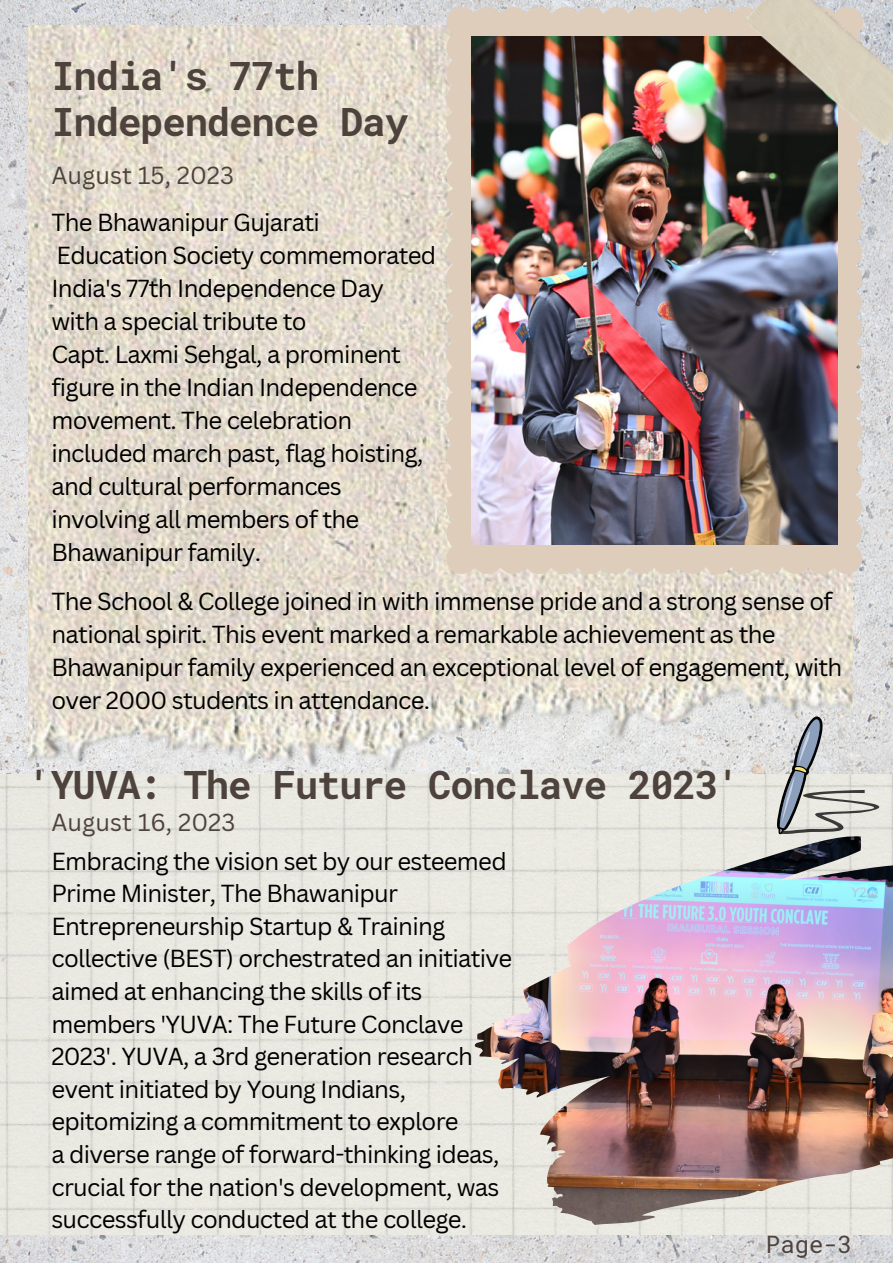
<style>
.page{position:relative;width:893px;height:1264px;background:#fff}
.page>*{position:absolute;margin:0;border:0;box-sizing:border-box;transform-origin:0 0}
.t1{font:700 39px/46px "Roboto Mono";letter-spacing:-.03em;color:#4d433c}
.t2{font:24px/32.5px "Canva Sans";letter-spacing:-.03em;color:#000}
.t3{font:24px "Canva Sans";color:#4d433c}
.t4{font:24px "Roboto Mono";color:#4d433c}
</style>
<div class="page">
<img style="left:0;top:0;width:892px;height:1262px">
<img style="left:0;top:774px;width:892px;height:460px">
<img style="left:28px;top:26px;width:824px;height:870px">
<img style="left:475px;top:836px;width:417px;height:388px">
<svg style="left:776px;top:716px;width:116px;height:119px;background:#c6c7c6"></svg>
<svg style="left:446px;top:7px;width:416px;height:567px;background:#dacaba"></svg>
<img style="left:472px;top:37px;width:365px;height:507px">
<img style="left:740px;top:0;width:152px;height:149px">
<p class="t1" style="left:51px;top:51px;width:358px">India's 77th<br>Independence Day</p>
<p class="t3" style="left:51px;top:158px;width:184px">August 15, 2023</p>
<p class="t2" style="left:51px;top:205px;width:270px">The Bhawanipur Gujarati</p>
<p class="t2" style="left:57px;top:238px;width:381px">Education Society commemorated</p>
<p class="t2" style="left:51px;top:271px;width:334px">India's 77th Independence Day</p>
<p class="t2" style="left:51px;top:304px;width:257px">with a special tribute to</p>
<p class="t2" style="left:51px;top:337px;width:351px">Capt. Laxmi Sehgal, a prominent</p>
<p class="t2" style="left:51px;top:370px;width:367px">figure in the Indian Independence</p>
<p class="t2" style="left:51px;top:403px;width:302px">movement. The celebration</p>
<p class="t2" style="left:51px;top:436px;width:373px">included march past, flag hoisting,</p>
<p class="t2" style="left:51px;top:469px;width:292px">and cultural performances</p>
<p class="t2" style="left:51px;top:502px;width:309px">involving all members of the</p>
<p class="t2" style="left:51px;top:535px;width:211px">Bhawanipur family.</p>
<p class="t2" style="left:51px;top:584px;width:792px;line-height:33px">The School &amp; College joined in with immense pride and a strong sense of national spirit. This event marked a remarkable achievement as the Bhawanipur family experienced an exceptional level of engagement, with over 2000 students in attendance.</p>
<p class="t1" style="left:28px;top:761px;width:713px">'YUVA: The Future Conclave 2023'</p>
<p class="t3" style="left:51px;top:805px;width:185px">August 16, 2023</p>
<p class="t2" style="left:51px;top:843px;width:462px">Embracing the vision set by our esteemed Prime Minister, The Bhawanipur Entrepreneurship Startup &amp; Training collective (BEST) orchestrated an initiative aimed at enhancing the skills of its members 'YUVA: The Future Conclave 2023'. YUVA, a 3rd generation research event initiated by Young Indians, epitomizing a commitment to explore</p>
<p class="t2" style="left:51px;top:1137px;width:449px;text-align:justify">a diverse range of forward-thinking ideas, crucial for the nation's development, was successfully conducted at the college.</p>
<p class="t4" style="left:765px;top:1227px;width:88px">Page-3</p>
</div>
